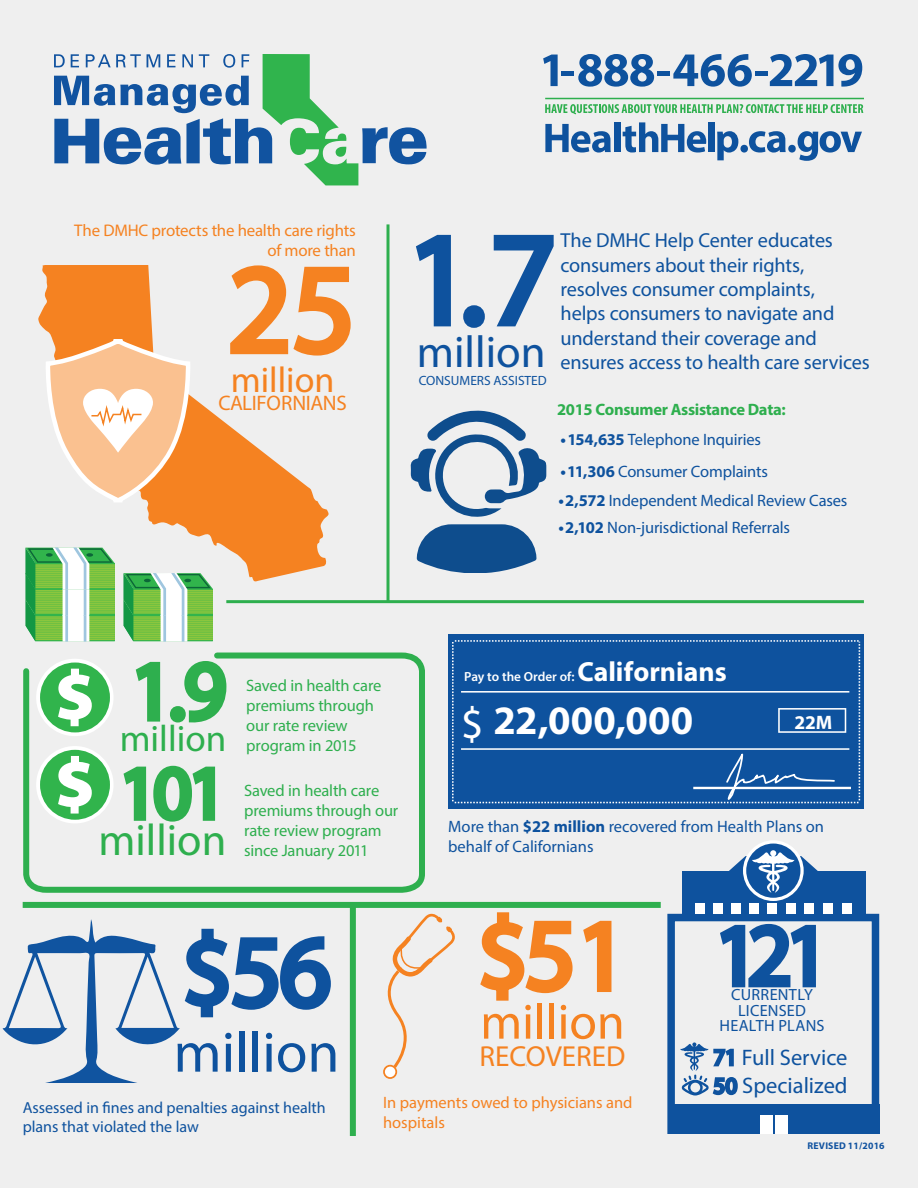
<style>
.page{position:relative;width:918px;height:1188px;background:#efefef}
.page>*{position:absolute;margin:0;border:0;box-sizing:border-box;transform-origin:0 0}
.t1{font:131.55px "Myriad Pro";color:#0e529e}
.t2{font:125.25px "Myriad Pro";color:#f58221}
.t3{font:100.5px "Myriad Pro";color:#0e529e}
.t4{font:100.35px "Myriad Pro";color:#f58221}
.t5{font:86.85px "Myriad Pro";color:#0e529e}
.t6{font:82.65px "Myriad Pro";color:#2eaf4e}
.t7{font:74.1px "Myriad Pro";color:#2eaf4e}
.t8{font:57.6px "Myriad Pro";color:#0e529e}
.t9{font:50.1px "Myriad Pro";color:#f58221}
.t10{font:45px "Myriad Pro";color:#fff}
.t11{font:44.85px "Myriad Pro";color:#0e529e}
.t12{font:44.4px "Myriad Pro";color:#2eaf4e}
.t13{font:700 40.5px "Myriad Pro";letter-spacing:.005em;color:#fff}
.t14{font:37.05px "Myriad Pro";color:#2eaf4e}
.t15{font:36px "Myriad Pro";color:#f58221}
.t16{font:29.1px "Myriad Pro";color:#f58221}
.t17{font:22.5px "Myriad Pro";color:#0e529e}
.t18{font:21px "Myriad Pro";letter-spacing:-.02em;color:#f58221}
.t19{font:20.25px/24.3px "Myriad Pro";letter-spacing:-.01em;color:#0e529e}
.t20{font:700 19.5px "Myriad Pro";color:#fff}
.t21{font:16.8px "Myriad Pro";letter-spacing:-.015em;color:#f58221}
.t22{font:16.5px/19.8px "Myriad Pro";letter-spacing:-.005em;color:#0e529e}
.t23{font:16.5px/19.8px "Myriad Pro";letter-spacing:-.01em;color:#2eaf4e}
.t24{font:16.5px/19.8px "Myriad Pro";color:#f58221}
.t25{font:700 16.5px "Myriad Pro";letter-spacing:-.02em;color:#2eaf4e}
.t26{font:16.2px/15.8px "Myriad Pro";letter-spacing:.015em;color:#0e529e;text-align:center}
.t27{font:16.05px/19.2px "Myriad Pro";color:#0e529e}
.t28{font:13.35px "Myriad Pro";color:#0e529e}
.t29{font:600 13.2px "Myriad Pro";color:#fff}
.t30{font:700 9.75px "Myriad Pro";letter-spacing:.02em;color:#1153a0}
.s1{font-weight:700}
.s2{font-weight:700;font-size:27.75px}
</style>
<div class="page">
<svg style="left:667px;top:913px;width:213px;height:221px"></svg>
<svg style="left:54px;top:54px;width:373px;height:131px"></svg>
<svg style="left:545px;top:124px;width:66px;height:29px"></svg>
<div style="left:614px;top:122px;width:6px;height:30px;background:#0e529e"></div>
<svg style="left:623px;top:122px;width:83px;height:31px"></svg>
<div style="left:708px;top:122px;width:7px;height:30px;background:#0e529e"></div>
<svg style="left:717px;top:131px;width:21px;height:29px"></svg>
<div style="left:740px;top:145px;width:8px;height:8px;background:#0e529e;border-radius:50%"></div>
<svg style="left:749px;top:131px;width:37px;height:22px"></svg>
<div style="left:788px;top:145px;width:8px;height:8px;background:#0e529e;border-radius:50%"></div>
<svg style="left:798px;top:131px;width:64px;height:30px"></svg>
<svg style="left:543px;top:55px;width:15px;height:31px"></svg>
<div style="left:562px;top:71px;width:12px;height:5px;background:#0e529e"></div>
<svg style="left:578px;top:54px;width:76px;height:33px"></svg>
<div style="left:657px;top:71px;width:13px;height:5px;background:#0e529e"></div>
<svg style="left:673px;top:54px;width:79px;height:33px"></svg>
<div style="left:756px;top:71px;width:12px;height:5px;background:#0e529e"></div>
<svg style="left:770px;top:54px;width:92px;height:33px"></svg>
<hr style="left:545px;top:98px;width:319px;height:1px;background:#2eaf4e">
<svg style="left:545px;top:104px;width:318px;height:10px"></svg>
<svg style="left:480px;top:912px;width:132px;height:89px"></svg>
<svg style="left:416px;top:234px;width:35px;height:93px"></svg>
<div style="left:463px;top:305px;width:22px;height:23px;border:6px solid #0e529e;border-radius:50%"></div>
<svg style="left:493px;top:234px;width:61px;height:93px"></svg>
<svg style="left:716px;top:921px;width:103px;height:69px"></svg>
<div style="left:448px;top:635px;width:416px;height:174px;background:#0e529e"></div>
<svg style="left:452px;top:640px;width:408px;height:163px"></svg>
<hr style="left:693px;top:787px;width:158px;height:2px;background:#fff">
<svg style="left:725px;top:747px;width:111px;height:56px"></svg>
<hr style="left:461px;top:748px;width:388px;height:2px;background:#fff">
<hr style="left:461px;top:691px;width:388px;height:2px;background:#fff">
<svg style="left:778px;top:708px;width:68px;height:25px"></svg>
<svg style="left:23px;top:652px;width:402px;height:241px"></svg>
<hr style="left:387px;top:224px;width:3px;height:378px;background:#2eaf4e">
<hr style="left:226px;top:600px;width:638px;height:3px;background:#2eaf4e">
<div style="left:23px;top:902px;width:638px;height:6px;background:#2eaf4e"></div>
<div style="left:350px;top:905px;width:6px;height:231px;background:#2eaf4e"></div>
<div style="left:668px;top:1105px;width:211px;height:29px;background:#0e529e"></div>
<div style="left:682px;top:871px;width:184px;height:48px;background:#0e529e"></div>
<div style="left:761px;top:1115px;width:12px;height:19px;background:#fff"></div>
<div style="left:776px;top:1115px;width:12px;height:19px;background:#fff"></div>
<div style="left:695px;top:903px;width:9px;height:11px;background:#fff"></div>
<div style="left:842px;top:903px;width:9px;height:11px;background:#fff"></div>
<div style="left:768px;top:903px;width:9px;height:11px;background:#fff"></div>
<div style="left:805px;top:903px;width:9px;height:11px;background:#fff"></div>
<div style="left:731px;top:903px;width:10px;height:11px;background:#fff"></div>
<div style="left:749px;top:903px;width:10px;height:11px;background:#fff"></div>
<div style="left:786px;top:903px;width:9px;height:11px;background:#fff"></div>
<div style="left:823px;top:903px;width:10px;height:11px;background:#fff"></div>
<div style="left:713px;top:903px;width:9px;height:11px;background:#fff"></div>
<svg style="left:745px;top:842px;width:57px;height:57px"></svg>
<div style="left:743px;top:840px;width:61px;height:61px;border:3px solid #fff;border-radius:50%"></div>
<svg style="left:729px;top:850px;width:89px;height:43px"></svg>
<svg style="left:680px;top:1042px;width:59px;height:55px"></svg>
<svg style="left:123px;top:581px;width:90px;height:61px"></svg>
<svg style="left:25px;top:547px;width:90px;height:95px"></svg>
<svg style="left:36px;top:659px;width:78px;height:77px"></svg>
<div style="left:40px;top:663px;width:70px;height:69px;background:#31b44c;border-radius:50%"></div>
<svg style="left:58px;top:669px;width:34px;height:57px"></svg>
<div style="left:36px;top:746px;width:78px;height:77px;background:#fff;border-radius:50%"></div>
<div style="left:40px;top:750px;width:70px;height:70px;background:#31b44c;border-radius:50%"></div>
<svg style="left:58px;top:756px;width:34px;height:58px"></svg>
<svg style="left:384px;top:913px;width:71px;height:156px"></svg>
<svg style="left:383px;top:1065px;width:14px;height:14px"></svg>
<div style="left:385px;top:1067px;width:10px;height:10px;background:#fff;border-radius:50%"></div>
<svg style="left:38px;top:265px;width:291px;height:316px"></svg>
<svg style="left:225px;top:265px;width:126px;height:94px"></svg>
<svg style="left:43px;top:337px;width:152px;height:168px"></svg>
<svg style="left:410px;top:410px;width:136px;height:163px"></svg>
<svg style="left:3px;top:919px;width:328px;height:164px"></svg>
<p class="t21" style="left:74px;top:220px;width:283px">The DMHC protects the health care rights</p>
<p class="t21" style="left:267px;top:240px;width:90px">of more than</p>
<p class="t2" style="left:228px;top:232px;width:130px">25</p>
<p class="t15" style="left:231px;top:358px;width:105px">million</p>
<p class="t18" style="left:219px;top:390px;width:130px">CALIFORNIANS</p>
<p class="t1" style="left:406px;top:198px;width:153px">1.7</p>
<p class="t11" style="left:417px;top:325px;width:130px">million</p>
<p class="t28" style="left:419px;top:372px;width:130px">CONSUMERS ASSISTED</p>
<p class="t19" style="left:561px;top:228px;width:311px">The DMHC Help Center educates consumers about their rights, resolves consumer complaints,<br>helps consumers to navigate and understand their coverage and ensures access to health care services</p>
<p class="t25" style="left:557px;top:398px;width:230px">2015 Consumer Assistance Data:</p>
<p class="t22" style="left:561px;top:430px;width:202px"><span class="s1">•154,635</span> Telephone Inquiries</p>
<p class="t22" style="left:561px;top:462px;width:209px"><span class="s1">•11,306</span> Consumer Complaints</p>
<p class="t22" style="left:559px;top:490px;width:290px"><span class="s1">•2,572</span> Independent Medical Review Cases</p>
<p class="t22" style="left:559px;top:517px;width:233px"><span class="s1">•2,102</span> Non-jurisdictional Referrals</p>
<p class="t6" style="left:131px;top:640px;width:97px">1.9</p>
<p class="t14" style="left:120px;top:716px;width:108px">million</p>
<p class="t7" style="left:119px;top:747px;width:109px">101</p>
<p class="t12" style="left:99px;top:813px;width:129px">million</p>
<p class="t23" style="left:246px;top:676px;width:137px">Saved in health care premiums through our rate review program in 2015</p>
<p class="t23" style="left:244px;top:781px;width:156px">Saved in health care premiums through our rate review program since January 2011</p>
<p class="t29" style="left:464px;top:668px;width:264px">Pay to the Order of: <span class="s2">Californians</span></p>
<h3 class="t10" style="left:461px;top:696px;width:25px">$</h3>
<h4 class="t13" style="left:494px;top:694px;width:201px">22,000,000</h4>
<h4 class="t20" style="left:795px;top:710px;width:39px">22M</h4>
<p class="t22" style="left:448px;top:817px;width:377px">More than <span class="s1">$22 million</span> recovered from Health Plans on behalf of Californians</p>
<p class="t3" style="left:182px;top:910px;width:151px">$56</p>
<p class="t8" style="left:174px;top:1017px;width:167px">million</p>
<p class="t4" style="left:477px;top:894px;width:152px">$51</p>
<p class="t9" style="left:480px;top:991px;width:146px">million</p>
<p class="t16" style="left:480px;top:1038px;width:147px">RECOVERED</p>
<p class="t27" style="left:23px;top:1098px;width:305px">Assessed in fines and penalties against health plans that violated the law</p>
<p class="t24" style="left:383px;top:1092px;width:251px">In payments owed to physicians and hospitals</p>
<p class="t5" style="left:714px;top:902px;width:117px">121</p>
<p class="t26" style="left:731px;top:986px;width:83px">CURRENTLY<br>LICENSED</p>
<p class="t26" style="left:719px;top:1018px;width:107px">HEALTH PLANS</p>
<p class="t17" style="left:714px;top:1043px;width:135px">71 Full Service</p>
<p class="t17" style="left:714px;top:1072px;width:136px">50 Specialized</p>
<h4 class="t30" style="left:808px;top:1140px;width:79px">REVISED 11/2016</h4>
</div>
